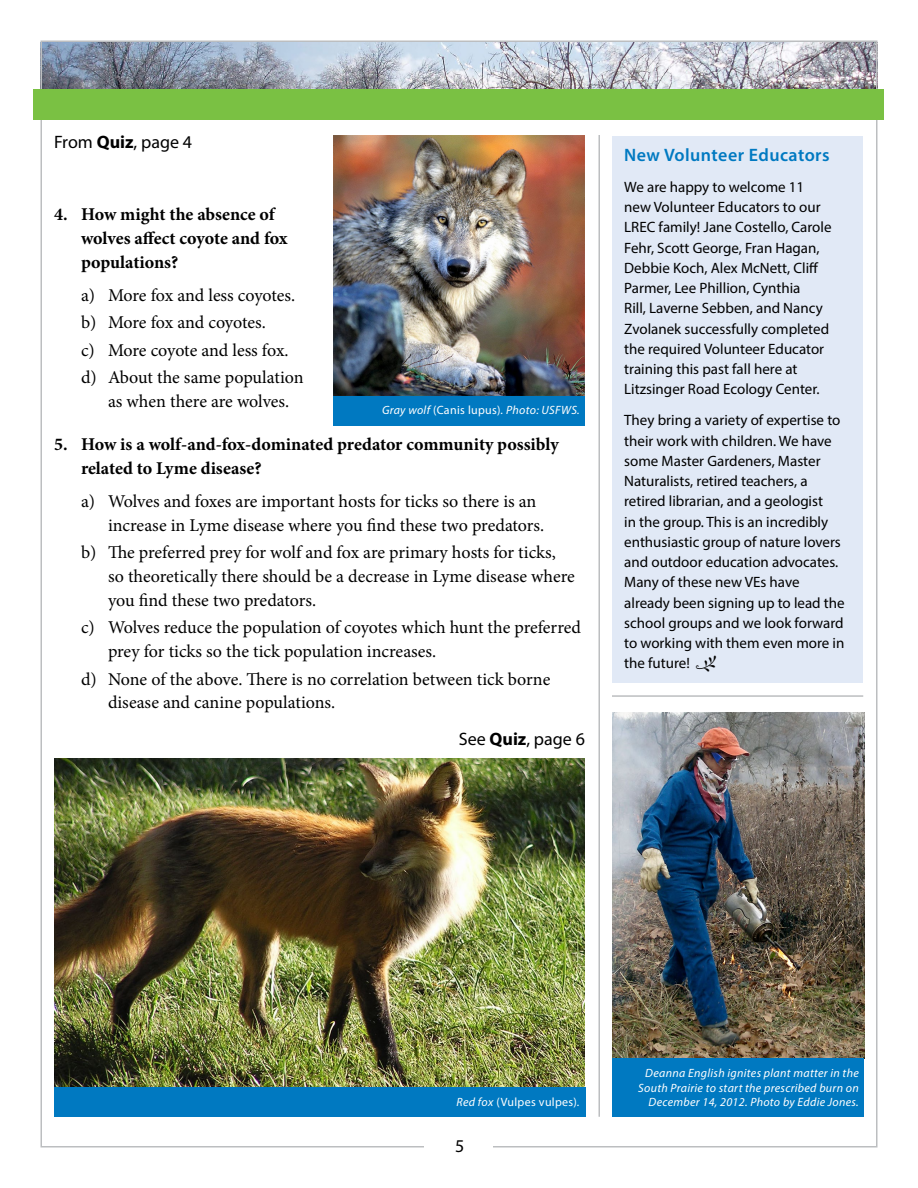
<style>
.page{position:relative;width:918px;height:1188px;background:#fff}
.page>*{position:absolute;margin:0;border:0;box-sizing:border-box;transform-origin:0 0}
.t1{font:18px/24px "Minion Pro";letter-spacing:-.005em;color:#000}
.t2{font:700 18px/24px "Minion Pro";letter-spacing:-.005em;color:#000}
.t3{font:18px "Myriad Pro";color:#000}
.t4{font:600 18px "Myriad Pro";letter-spacing:.025em;color:#0079c1}
.t5{font:15px/20.2px "Myriad Pro";color:#000}
.t6{font:italic 12px/14.4px "Myriad Pro";letter-spacing:.025em;color:#fff;text-align:right}
.t7{font:12px "Myriad Pro";letter-spacing:.025em;color:#fff}
.s1{font-weight:700}
.s2{font-style:normal}
.s3{font-family:"Kfon";font-size:17.25px}
.s4{font-style:italic}
</style>
<div class="page">
<img style="left:43px;top:43px;width:832px;height:46px">
<div style="left:34px;top:89px;width:850px;height:31px;background:#7ac143"></div>
<div style="left:612px;top:136px;width:251px;height:547px;background:#e1e9f6"></div>
<hr style="left:612px;top:695px;width:251px;height:2px;background:#bcbec0">
<img style="left:54px;top:758px;width:531px;height:329px">
<div style="left:333px;top:396px;width:252px;height:29px;background:#0079c1"></div>
<div style="left:54px;top:1087px;width:532px;height:30px;background:#0079c1"></div>
<hr style="left:598px;top:135px;width:2px;height:982px;background:#bcbec0">
<img style="left:333px;top:135px;width:252px;height:261px">
<img style="left:612px;top:712px;width:252px;height:346px">
<div style="left:612px;top:1058px;width:252px;height:59px;background:#0079c1"></div>
<p class="t3" style="left:54px;top:131px;width:140px">From <span class="s1">Quiz</span>, page 4</p>
<p class="t2" style="left:81px;top:202px;width:208px;text-indent:-27px">4. How might the absence of wolves affect coyote and fox populations?</p>
<p class="t1" style="left:81px;top:282px;width:224px;line-height:27.3px">a) More fox and less coyotes. b) More fox and coyotes.<br>c) More coyote and less fox. d) About the same population</p>
<p class="t1" style="left:108px;top:389px;width:183px">as when there are wolves.</p>
<p class="t2" style="left:81px;top:432px;width:479px;text-indent:-27px">5. How is a wolf-and-fox-dominated predator community possibly related to Lyme disease?</p>
<p class="t1" style="left:108px;top:489px;width:438px;text-indent:-27px">a) Wolves and foxes are important hosts for ticks so there is an increase in Lyme disease where you find these two predators.</p>
<p class="t1" style="left:108px;top:540px;width:468px;text-indent:-27px">b) The preferred prey for wolf and fox are primary hosts for ticks, so theoretically there should be a decrease in Lyme disease where you find these two predators.</p>
<p class="t1" style="left:108px;top:616px;width:475px;text-indent:-27px">c) Wolves reduce the population of coyotes which hunt the preferred prey for ticks so the tick population increases.</p>
<p class="t1" style="left:108px;top:667px;width:444px;text-indent:-27px">d) None of the above. There is no correlation between tick borne disease and canine populations.</p>
<p class="t6" style="left:382px;top:403px;width:199px">Gray wolf <span class="s2">(Canis lupus)</span>. Photo: USFWS.</p>
<p class="t3" style="left:459px;top:728px;width:128px">See <span class="s1">Quiz</span>, page 6</p>
<p class="t4" style="left:624px;top:143px;width:207px">New Volunteer Educators</p>
<p class="t5" style="left:624px;top:176px;width:209px">We are happy to welcome 11 new Volunteer Educators to our<br>LREC family! Jane Costello, Carole<br>Fehr, Scott George, Fran Hagan,<br>Debbie Koch, Alex McNett, Cliff<br>Parmer, Lee Phillion, Cynthia<br>Rill, Laverne Sebben, and Nancy<br>Zvolanek successfully completed the required Volunteer Educator training this past fall here at<br>Litzsinger Road Ecology Center.</p>
<p class="t5" style="left:624px;top:410px;width:222px">They bring a variety of expertise to their work with children. We have some Master Gardeners, Master<br>Naturalists, retired teachers, a retired librarian, and a geologist<br>in the group. This is an incredibly enthusiastic group of nature lovers and outdoor education advocates.<br>Many of these new VEs have already been signing up to lead the school groups and we look forward to working with them even more in the future! <span class="s3">O</span></p>
<p class="t7" style="left:457px;top:1095px;width:125px"><span class="s4">Red fox</span> (Vulpes vulpes)<span class="s4">.</span></p>
<p class="t3" style="left:455px;top:1135px;width:11px">5</p>
<p class="t6" style="left:638px;top:1066px;width:222px">Deanna English ignites plant matter in the<br>South Prairie to start the prescribed burn on<br>December 14, 2012. Photo by Eddie Jones.</p>
</div>
